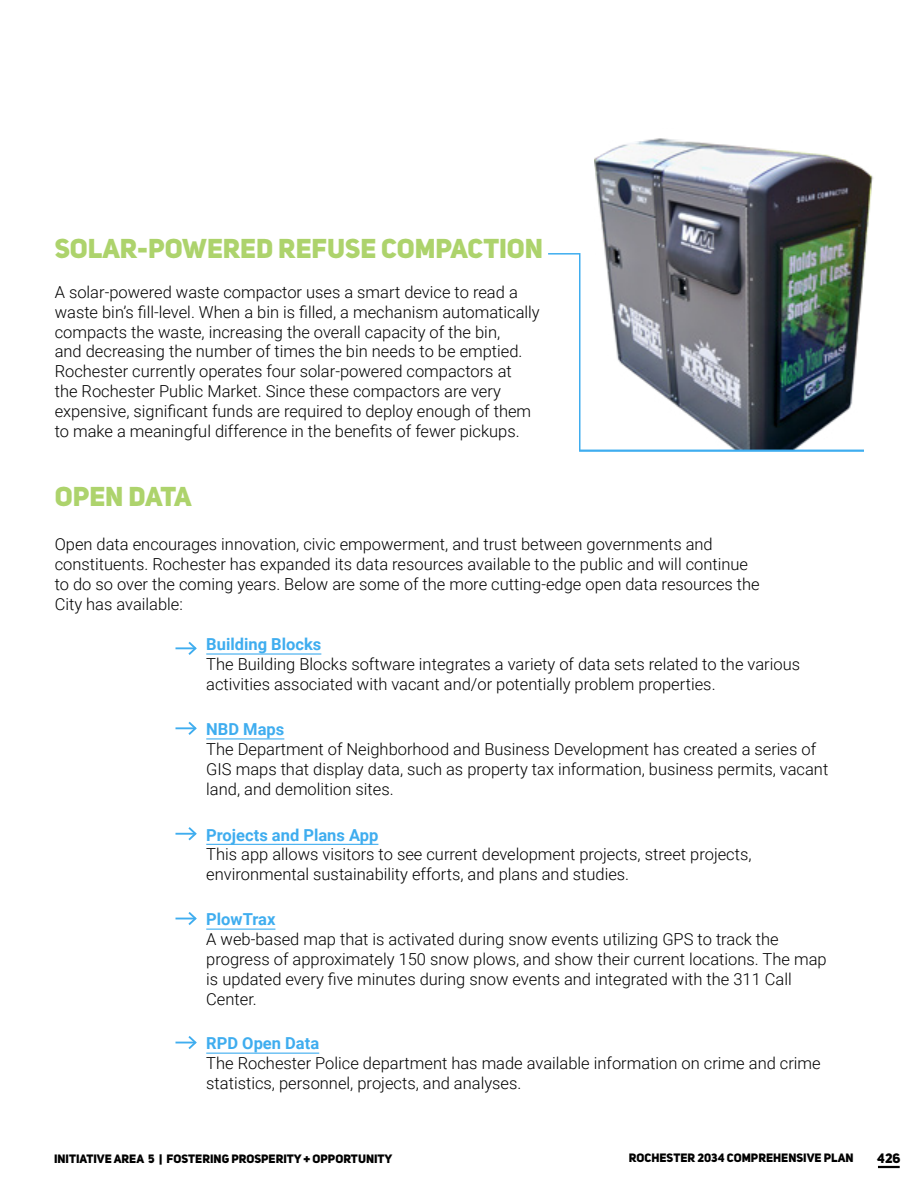
<style>
.page{position:relative;width:918px;height:1188px;background:#fff}
.page>*{position:absolute;margin:0;border:0;box-sizing:border-box;transform-origin:0 0}
.Sub_Heading_Green_Ca{font:27px "Uni Sans Heavy CAPS";color:#add36c}
.Body_Text_w__Paragra{font:300 16.5px/19.8px "Roboto";color:#000}
.SubSubSubsectionHead{font:700 16.5px "Roboto";color:#3fadef}
.t1{font:13.5px "Uni Sans Heavy CAPS";color:#000}
.t2{font:12px "Uni Sans Heavy CAPS";color:#000}
</style>
<div class="page">
<img style="left:594px;top:138px;width:279px;height:312px">
<hr style="left:206px;top:653px;width:115px;height:2px;background:#3fadef">
<hr style="left:206px;top:738px;width:78px;height:2px;background:#3fadef">
<hr style="left:206px;top:844px;width:172px;height:1px;background:#3fadef">
<hr style="left:206px;top:929px;width:69px;height:1px;background:#3fadef">
<hr style="left:206px;top:1053px;width:113px;height:1px;background:#3fadef">
<hr style="left:579px;top:450px;width:285px;height:2px;background:#3fadef">
<svg style="left:548px;top:253px;width:33px;height:199px"></svg>
<svg style="left:176px;top:641px;width:21px;height:14px"></svg>
<svg style="left:176px;top:721px;width:21px;height:14px"></svg>
<svg style="left:176px;top:827px;width:21px;height:14px"></svg>
<svg style="left:176px;top:912px;width:21px;height:13px"></svg>
<svg style="left:176px;top:1036px;width:21px;height:13px"></svg>
<hr style="left:878px;top:1166px;width:22px;height:2px;background:#000">
<p class="Sub_Heading_Green_Ca" style="left:55px;top:231px;width:490px">SOLAR-POWERED REFUSE COMPACTION</p>
<p class="Body_Text_w__Paragra" style="left:55px;top:282px;width:487px">A solar-powered waste compactor uses a smart device to read a waste bin’s fill-level. When a bin is filled, a mechanism automatically compacts the waste, increasing the overall capacity of the bin,<br>and decreasing the number of times the bin needs to be emptied.<br>Rochester currently operates four solar-powered compactors at<br>the Rochester Public Market. Since these compactors are very expensive, significant funds are required to deploy enough of them to make a meaningful difference in the benefits of fewer pickups.</p>
<p class="Sub_Heading_Green_Ca" style="left:55px;top:479px;width:139px">OPEN DATA</p>
<p class="Body_Text_w__Paragra" style="left:55px;top:534px;width:707px">Open data encourages innovation, civic empowerment, and trust between governments and constituents. Rochester has expanded its data resources available to the public and will continue to do so over the coming years. Below are some of the more cutting-edge open data resources the City has available:</p>
<p class="SubSubSubsectionHead" style="left:206px;top:633px;width:117px">Building Blocks</p>
<p class="Body_Text_w__Paragra" style="left:206px;top:654px;width:595px">The Building Blocks software integrates a variety of data sets related to the various activities associated with vacant and/or potentially problem properties.</p>
<p class="SubSubSubsectionHead" style="left:206px;top:718px;width:80px">NBD Maps</p>
<p class="Body_Text_w__Paragra" style="left:206px;top:739px;width:624px">The Department of Neighborhood and Business Development has created a series of<br>GIS maps that display data, such as property tax information, business permits, vacant land, and demolition sites.</p>
<p class="SubSubSubsectionHead" style="left:206px;top:823px;width:174px">Projects and Plans App</p>
<p class="Body_Text_w__Paragra" style="left:206px;top:844px;width:547px">This app allows visitors to see current development projects, street projects, environmental sustainability efforts, and plans and studies.</p>
<p class="SubSubSubsectionHead" style="left:206px;top:908px;width:71px">PlowTrax</p>
<p class="Body_Text_w__Paragra" style="left:206px;top:929px;width:622px">A web-based map that is activated during snow events utilizing GPS to track the progress of approximately 150 snow plows, and show their current locations. The map is updated every five minutes during snow events and integrated with the 311 Call Center.</p>
<p class="SubSubSubsectionHead" style="left:206px;top:1032px;width:114px">RPD Open Data</p>
<p class="Body_Text_w__Paragra" style="left:206px;top:1053px;width:616px">The Rochester Police department has made available information on crime and crime statistics, personnel, projects, and analyses.</p>
<p class="t2" style="left:54px;top:1151px;width:340px">INITIATIVE AREA 5 | FOSTERING PROSPERITY + OPPORTUNITY</p>
<p class="t2" style="left:586px;top:1150px;width:269px">DRAFT -ROCHESTER 2034 COMPREHENSIVE PLAN</p>
<p class="t1" style="left:877px;top:1150px;width:25px">426</p>
</div>
